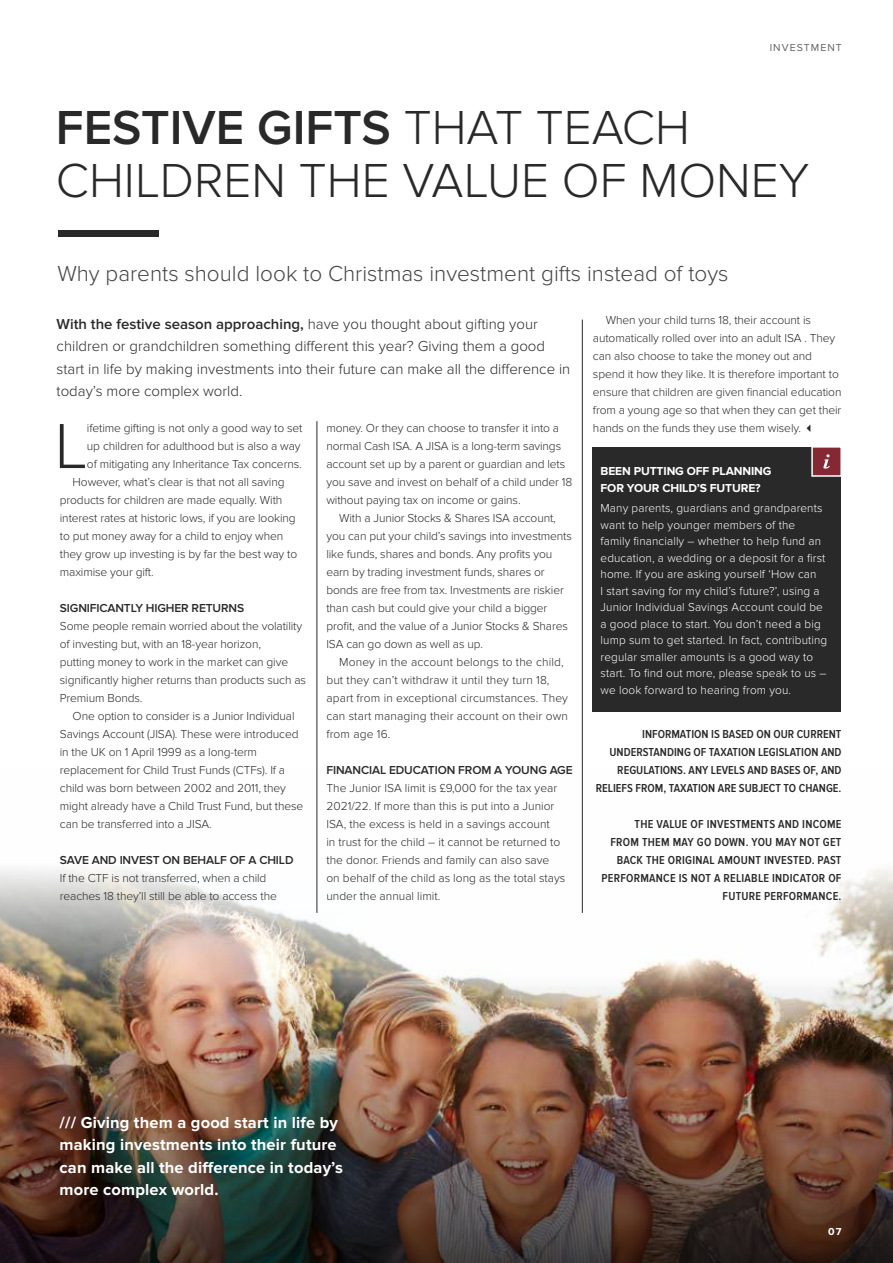
<style>
.page{position:relative;width:893px;height:1263px;background:#fff}
.page>*{position:absolute;margin:0;border:0;box-sizing:border-box;transform-origin:0 0}
.t1{font:300 66px "Proxima Nova";color:#292929}
.t2{font:300 49.5px/52.5px "Proxima Nova";color:#292929}
.t3{font:300 22.5px "Proxima Nova";color:#444547}
.t4{font:700 16.5px/22.5px "Proxima Nova";letter-spacing:.01em;color:#fff}
.t5{font:300 15px/22.5px "Proxima Nova";color:#292929}
.t6{font:300 12px/18px "Proxima Nova";letter-spacing:-.01em;color:#292929}
.t7{font:300 12px/16.5px "Proxima Nova";letter-spacing:.01em;color:#fff}
.t8{font:300 12px/18px "Proxima Nova";letter-spacing:.01em;color:#292929}
.t9{font:600 12px/18px "Proxima Nova Cond";letter-spacing:.02em;color:#292929;text-align:right}
.t10{font:600 12px/18px "Proxima Nova Cond";color:#292929;text-align:right}
.t11{font:600 12px "Proxima Nova";letter-spacing:-.01em;color:#292929}
.t12{font:700 12px/16.5px "Proxima Nova";letter-spacing:-.01em;color:#fff}
.t13{font:10.5px "Proxima Nova";letter-spacing:.1em;color:#636363}
.t14{font:700 10.5px "Proxima Nova";color:#fff}
.s1{font-weight:600}
</style>
<div class="page">
<img style="left:0;top:849px;width:893px;height:125px">
<img style="left:0;top:974px;width:893px;height:289px">
<div style="left:592px;top:448px;width:248px;height:264px;background:#292929"></div>
<div style="left:811px;top:446px;width:31px;height:31px;background:#852834;border:2px solid #fff"></div>
<svg style="left:823px;top:454px;width:7px;height:14px"></svg>
<hr style="left:317px;top:421px;width:1px;height:492px;background:#292929">
<hr style="left:582px;top:320px;width:1px;height:593px;background:#292929">
<div style="left:58px;top:230px;width:100px;height:7px;background:#292929"></div>
<p class="t13" style="left:770px;top:41px;width:74px">INVESTMENT</p>
<h2 class="t2" style="left:56px;top:102px;width:755px"><span class="s1">FESTIVE GIFTS</span> THAT TEACH<br>CHILDREN THE VALUE OF MONEY</h2>
<h3 class="t3" style="left:57px;top:261px;width:673px">Why parents should look to Christmas investment gifts instead of toys</h3>
<p class="t5" style="left:57px;top:313px;width:515px"><span class="s1">With the festive season approaching,</span> have you thought about gifting your children or grandchildren something different this year? Giving them a good start in life by making investments into their future can make all the difference in today’s more complex world.</p>
<h1 class="t1" style="left:54px;top:408px;width:35px">L</h1>
<p class="t6" style="left:87px;top:419px;width:217px">ifetime gifting is not only a good way to set</p>
<p class="t6" style="left:593px;top:311px;width:250px;text-indent:13px">When your child turns 18, their account is automatically rolled over into an adult ISA . They can also choose to take the money out and spend it how they like. It is therefore important to ensure that children are given financial education from a young age so that when they can get their hands on the funds they use them wisely. ✓</p>
<p class="t6" style="left:326px;top:419px;width:247px">money. Or they can choose to transfer it into a normal Cash ISA. A JISA is a long-term savings account set up by a parent or guardian and lets you save and invest on behalf of a child under 18 without paying tax on income or gains.</p>
<p class="t6" style="left:326px;top:509px;width:247px;text-indent:13px">With a Junior Stocks &amp; Shares ISA account, you can put your child’s savings into investments like funds, shares and bonds. Any profits you earn by trading investment funds, shares or bonds are free from tax. Investments are riskier than cash but could give your child a bigger profit, and the value of a Junior Stocks &amp; Shares ISA can go down as well as up.</p>
<p class="t8" style="left:326px;top:653px;width:243px;text-indent:13px">Money in the account belongs to the child, but they can’t withdraw it until they turn 18, apart from in exceptional circumstances. They can start managing their account on their own from age 16.</p>
<p class="t11" style="left:326px;top:763px;width:248px">FINANCIAL EDUCATION FROM A YOUNG AGE</p>
<p class="t6" style="left:326px;top:779px;width:241px">The Junior ISA limit is £9,000 for the tax year 2021/22. If more than this is put into a Junior ISA, the excess is held in a savings account<br>in trust for the child – it cannot be returned to the donor. Friends and family can also save on behalf of the child as long as the total stays under the annual limit.</p>
<p class="t6" style="left:87px;top:437px;width:215px">up children for adulthood but is also a way</p>
<p class="t6" style="left:87px;top:455px;width:216px">of mitigating any Inheritance Tax concerns.</p>
<p class="t6" style="left:73px;top:473px;width:213px">However, what’s clear is that not all saving</p>
<p class="t6" style="left:60px;top:491px;width:224px">products for children are made equally. With</p>
<p class="t6" style="left:60px;top:509px;width:237px">interest rates at historic lows, if you are looking</p>
<p class="t6" style="left:60px;top:527px;width:225px">to put money away for a child to enjoy when</p>
<p class="t6" style="left:60px;top:545px;width:239px">they grow up investing is by far the best way to</p>
<p class="t6" style="left:60px;top:563px;width:95px">maximise your gift.</p>
<p class="t11" style="left:60px;top:601px;width:186px">SIGNIFICANTLY HIGHER RETURNS</p>
<p class="t6" style="left:60px;top:617px;width:248px">Some people remain worried about the volatility of investing but, with an 18-year horizon,<br>putting money to work in the market can give significantly higher returns than products such as Premium Bonds.</p>
<p class="t6" style="left:60px;top:707px;width:245px;text-indent:13px">One option to consider is a Junior Individual Savings Account (JISA). These were introduced in the UK on 1 April 1999 as a long-term replacement for Child Trust Funds (CTFs). If a child was born between 2002 and 2011, they might already have a Child Trust Fund, but these can be transferred into a JISA.</p>
<p class="t11" style="left:60px;top:853px;width:235px">SAVE AND INVEST ON BEHALF OF A CHILD</p>
<p class="t6" style="left:60px;top:869px;width:219px">If the CTF is not transferred, when a child reaches 18 they’ll still be able to access the</p>
<p class="t12" style="left:601px;top:463px;width:172px">BEEN PUTTING OFF PLANNING<br>FOR YOUR CHILD’S FUTURE?</p>
<p class="t7" style="left:601px;top:500px;width:228px">Many parents, guardians and grandparents want to help younger members of the family financially – whether to help fund an education, a wedding or a deposit for a first home. If you are asking yourself ‘How can<br>I start saving for my child’s future?’, using a Junior Individual Savings Account could be a good place to start. You don’t need a big lump sum to get started. In fact, contributing regular smaller amounts is a good way to start. To find out more, please speak to us – we look forward to hearing from you.</p>
<p class="t10" style="left:596px;top:725px;width:247px">INFORMATION IS BASED ON OUR CURRENT UNDERSTANDING OF TAXATION LEGISLATION AND REGULATIONS. ANY LEVELS AND BASES OF, AND RELIEFS FROM, TAXATION ARE SUBJECT TO CHANGE.</p>
<p class="t9" style="left:601px;top:815px;width:241px">THE VALUE OF INVESTMENTS AND INCOME<br>FROM THEM MAY GO DOWN. YOU MAY NOT GET BACK THE ORIGINAL AMOUNT INVESTED. PAST PERFORMANCE IS NOT A RELIABLE INDICATOR OF FUTURE PERFORMANCE.</p>
<h3 class="t4" style="left:60px;top:1111px;width:285px">/// Giving them a good start in life by making investments into their future can make all the difference in today’s more complex world.</h3>
<p class="t14" style="left:828px;top:1225px;width:15px">07</p>
</div>
